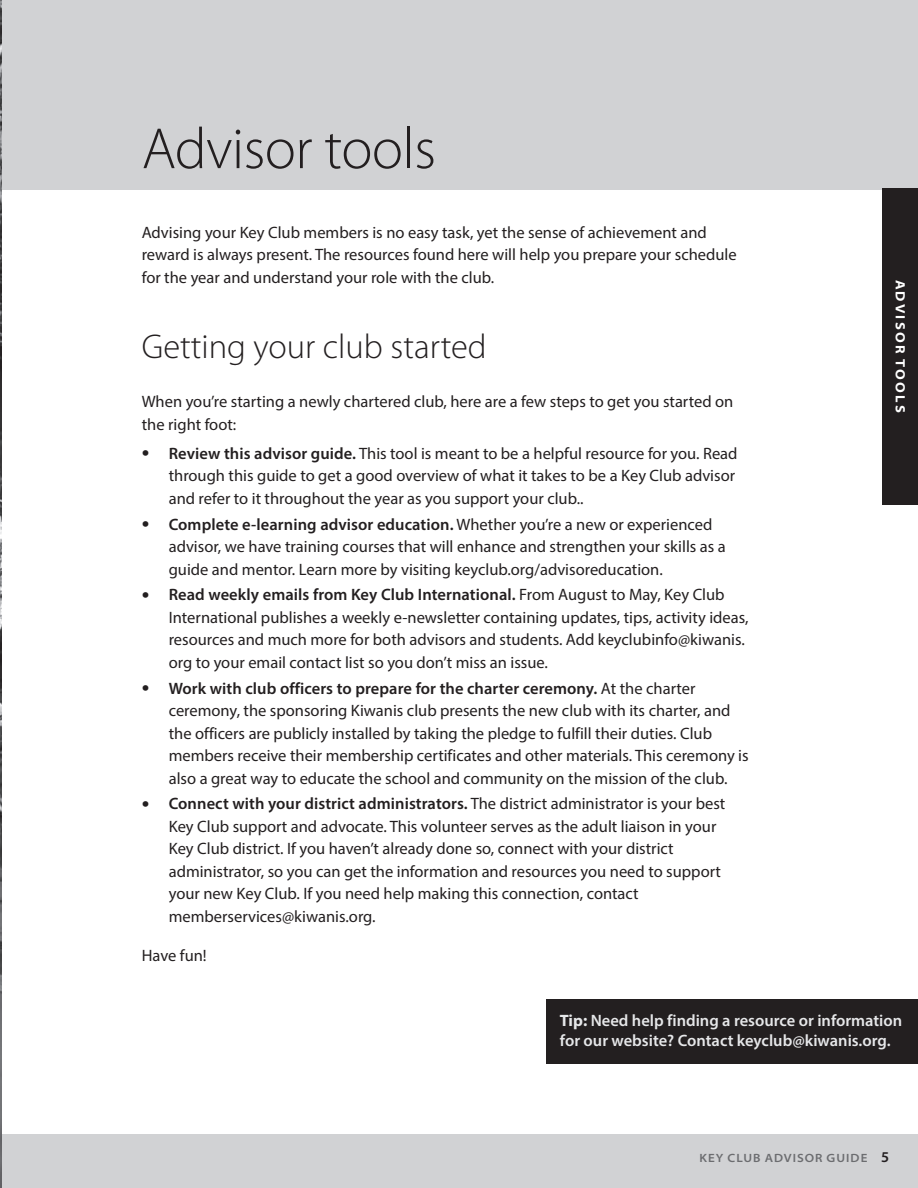
<style>
.page{position:relative;width:918px;height:1188px;background:#fff}
.page>*{position:absolute;margin:0;border:0;box-sizing:border-box;transform-origin:0 0}
.t1{font:300 58.5px "Myriad Pro";letter-spacing:-.01em;color:#231f20}
.t2{font:300 34.5px "Myriad Pro";color:#231f20}
.t3{font:16.5px/22.5px "Myriad Pro";color:#231f20}
.t4{font:600 16.5px/19.5px "Myriad Pro";color:#e6e7e9}
.t5{font:700 semi-expanded 13.5px "Myriad Pro";letter-spacing:.16em;color:#fff}
.t6{font:600 semi-expanded 12px "Myriad Pro";letter-spacing:.085em;color:#6c6d70}
.s1{font-size:27px}
.s2{font-weight:600}
.s3{font-weight:700}
.s4{font-stretch:normal;font-size:15px;color:#231f20}
</style>
<div class="page">
<div style="left:0;top:0;width:918px;height:189px;background:#d1d2d4"></div>
<div style="left:0;top:1134px;width:918px;height:54px;background:#d1d2d4"></div>
<div style="left:882px;top:188px;width:36px;height:316px;background:#231f20"></div>
<img style="left:0;top:0;width:1px;height:1188px">
<div style="left:546px;top:999px;width:372px;height:64px;background:#231f20"></div>
<h1 class="t1" style="left:142px;top:113px;width:296px">Advisor tools</h1>
<p class="t3" style="left:142px;top:221px;width:597px">Advising your Key Club members is no easy task, yet the sense of achievement and reward is always present. The resources found here will help you prepare your schedule for the year and understand your role with the club.</p>
<h2 class="t2" style="left:142px;top:326px;width:346px">Getting your club started</h2>
<p class="t3" style="left:142px;top:390px;width:593px">When you’re starting a newly chartered club, here are a few steps to get you started on the right foot:</p>
<p class="t3" style="left:169px;top:442px;width:570px;text-indent:-27px"><span class="s1">•</span> <span class="s2">Review this advisor guide.</span> This tool is meant to be a helpful resource for you. Read through this guide to get a good overview of what it takes to be a Key Club advisor and refer to it throughout the year as you support your club..</p>
<p class="t3" style="left:169px;top:513px;width:559px;text-indent:-27px"><span class="s1">•</span> <span class="s2">Complete e-learning advisor education.</span> Whether you’re a new or experienced advisor, we have training courses that will enhance and strengthen your skills as a guide and mentor. Learn more by visiting keyclub.org/advisoreducation.</p>
<p class="t3" style="left:169px;top:583px;width:581px;text-indent:-27px"><span class="s1">•</span> <span class="s2">Read weekly emails from Key Club International.</span> From August to May, Key Club International publishes a weekly e-newsletter containing updates, tips, activity ideas, resources and much more for both advisors and students. Add keyclubinfo@kiwanis. org to your email contact list so you don’t miss an issue.</p>
<p class="t3" style="left:169px;top:677px;width:581px;text-indent:-27px"><span class="s1">•</span> <span class="s2">Work with club officers to prepare for the charter ceremony.</span> At the charter ceremony, the sponsoring Kiwanis club presents the new club with its charter, and the officers are publicly installed by taking the pledge to fulfill their duties. Club members receive their membership certificates and other materials. This ceremony is also a great way to educate the school and community on the mission of the club.</p>
<p class="t3" style="left:169px;top:792px;width:558px;text-indent:-27px"><span class="s1">•</span> <span class="s2">Connect with your district administrators.</span> The district administrator is your best Key Club support and advocate. This volunteer serves as the adult liaison in your Key Club district. If you haven’t already done so, connect with your district administrator, so you can get the information and resources you need to support your new Key Club. If you need help making this connection, contact memberservices@kiwanis.org.</p>
<p class="t3" style="left:142px;top:944px;width:66px">Have fun!</p>
<p class="t5" style="left:909px;top:280px;width:135px;rotate:90deg">ADVISOR TOOLS</p>
<p class="t4" style="left:560px;top:1010px;width:344px"><span class="s3">Tip:</span> Need help finding a resource or information for our website? Contact keyclub@kiwanis.org.</p>
<p class="t6" style="left:699px;top:1150px;width:191px">KEY CLUB ADVISOR GUIDE <span class="s4">5</span></p>
</div>
